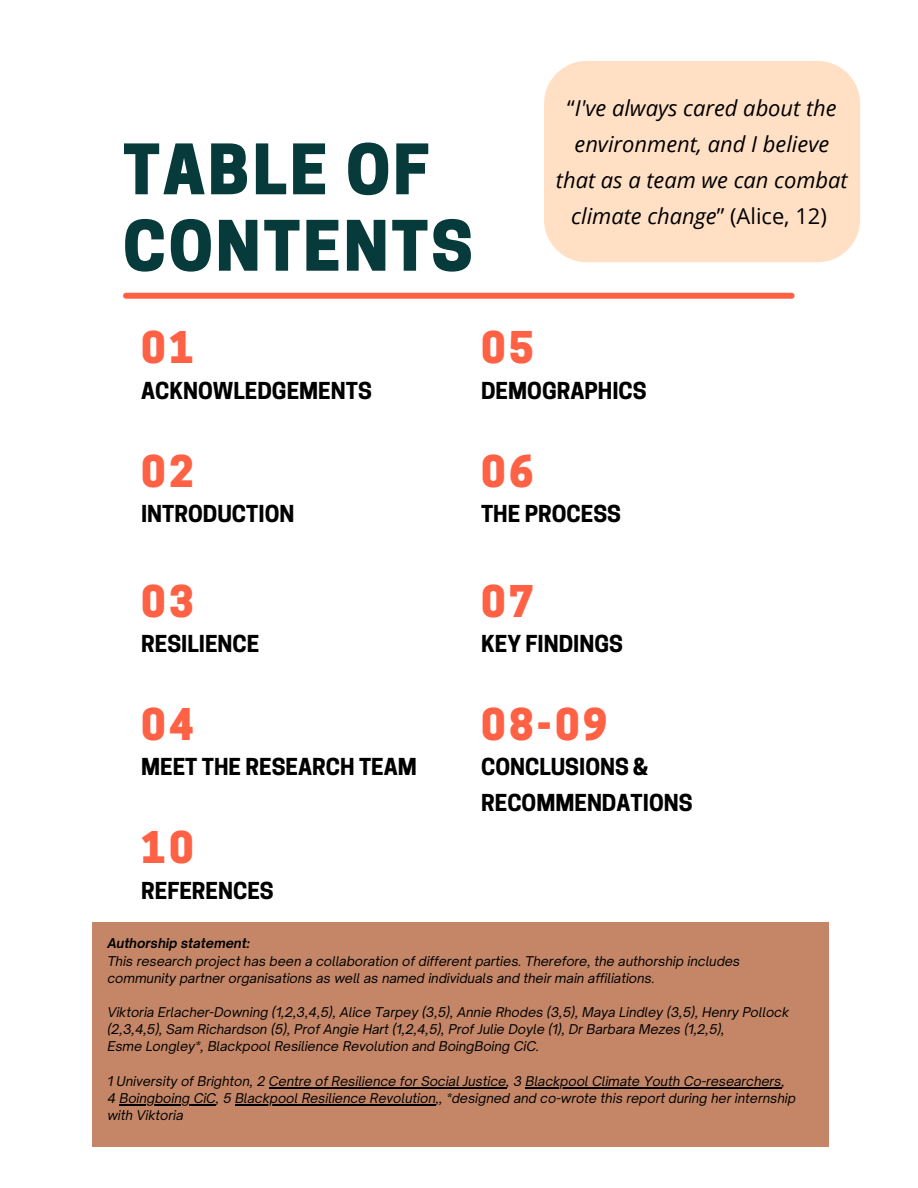
<style>
.page{position:relative;width:918px;height:1188px;background:#fff}
.page>*{position:absolute;margin:0;border:0;box-sizing:border-box;transform-origin:0 0}
.t1{font:800 65.25px/76.3px "Cooper Hewitt";letter-spacing:.04em;color:#073a3b}
.t2{font:800 41.1px "Cooper Hewitt";letter-spacing:.08em;color:#ff6145}
.t3{font:700 21.9px/36px "Cooper Hewitt";color:#000}
.t4{font:italic 21.9px/36px "Open Sans";color:#000;text-align:center}
.t5{font:italic 12.9px/17.2px "Open Sauce One";color:#000}
.t6{font:italic 700 12.9px "Open Sauce One";color:#000}
.s1{font-style:normal}
</style>
<div class="page">
<div style="left:126px;top:293px;width:666px;height:6px;background:#ff6145"></div>
<div style="left:544px;top:61px;width:316px;height:201px;background:#ffe0c4"></div>
<div style="left:92px;top:922px;width:737px;height:225px;background:#c48667"></div>
<hr style="left:269px;top:1087px;width:237px;height:1px;background:#000">
<hr style="left:525px;top:1087px;width:257px;height:1px;background:#000">
<hr style="left:119px;top:1104px;width:97px;height:1px;background:#000">
<hr style="left:235px;top:1104px;width:201px;height:1px;background:#000">
<h1 class="t1" style="left:123px;top:140px;width:351px">TABLE OF<br>CONTENTS</h1>
<h2 class="t2" style="left:141px;top:333px;width:54px">01</h2>
<h2 class="t2" style="left:481px;top:333px;width:54px">05</h2>
<h3 class="t4" style="left:556px;top:90px;width:293px"><span class="s1">“</span>I've always cared about the environment, and I believe that as a team we can combat climate change<span class="s1">” (Alice, 12)</span></h3>
<h3 class="t3" style="left:141px;top:376px;width:232px">ACKNOWLEDGEMENTS</h3>
<h3 class="t3" style="left:481px;top:376px;width:167px">DEMOGRAPHICS</h3>
<h2 class="t2" style="left:141px;top:456px;width:54px">02</h2>
<h2 class="t2" style="left:481px;top:456px;width:54px">06</h2>
<h3 class="t3" style="left:141px;top:499px;width:155px">INTRODUCTION</h3>
<h3 class="t3" style="left:481px;top:499px;width:141px">THE PROCESS</h3>
<h2 class="t2" style="left:141px;top:586px;width:54px">03</h2>
<h2 class="t2" style="left:481px;top:586px;width:54px">07</h2>
<h3 class="t3" style="left:141px;top:629px;width:120px">RESILIENCE</h3>
<h3 class="t3" style="left:481px;top:629px;width:143px">KEY FINDINGS</h3>
<h2 class="t2" style="left:141px;top:709px;width:54px">04</h2>
<h2 class="t2" style="left:481px;top:709px;width:128px">08-09</h2>
<h3 class="t3" style="left:141px;top:752px;width:277px">MEET THE RESEARCH TEAM</h3>
<h3 class="t3" style="left:481px;top:752px;width:213px">CONCLUSIONS &amp;<br>RECOMMENDATIONS</h3>
<h2 class="t2" style="left:141px;top:832px;width:54px">10</h2>
<h3 class="t3" style="left:141px;top:875px;width:134px">REFERENCES</h3>
<p class="t6" style="left:107px;top:935px;width:144px">Authorship statement:</p>
<p class="t5" style="left:107px;top:952px;width:634px">This research project has been a collaboration of different parties. Therefore, the authorship includes community partner organisations as well as named individuals and their main affiliations.</p>
<p class="t5" style="left:107px;top:1004px;width:683px">Viktoria Erlacher-Downing (1,2,3,4,5), Alice Tarpey (3,5), Annie Rhodes (3,5), Maya Lindley (3,5), Henry Pollock (2,3,4,5), Sam Richardson (5), Prof Angie Hart (1,2,4,5), Prof Julie Doyle (1), Dr Barbara Mezes (1,2,5),<br>Esme Longley*, Blackpool Resilience Revolution and BoingBoing CiC.</p>
<p class="t5" style="left:107px;top:1072px;width:690px">1 University of Brighton, 2 Centre of Resilience for Social Justice, 3 Blackpool Climate Youth Co-researchers,<br>4 Boingboing CiC, 5 Blackpool Resilience Revolution,, *designed and co-wrote this report during her internship with Viktoria</p>
</div>
